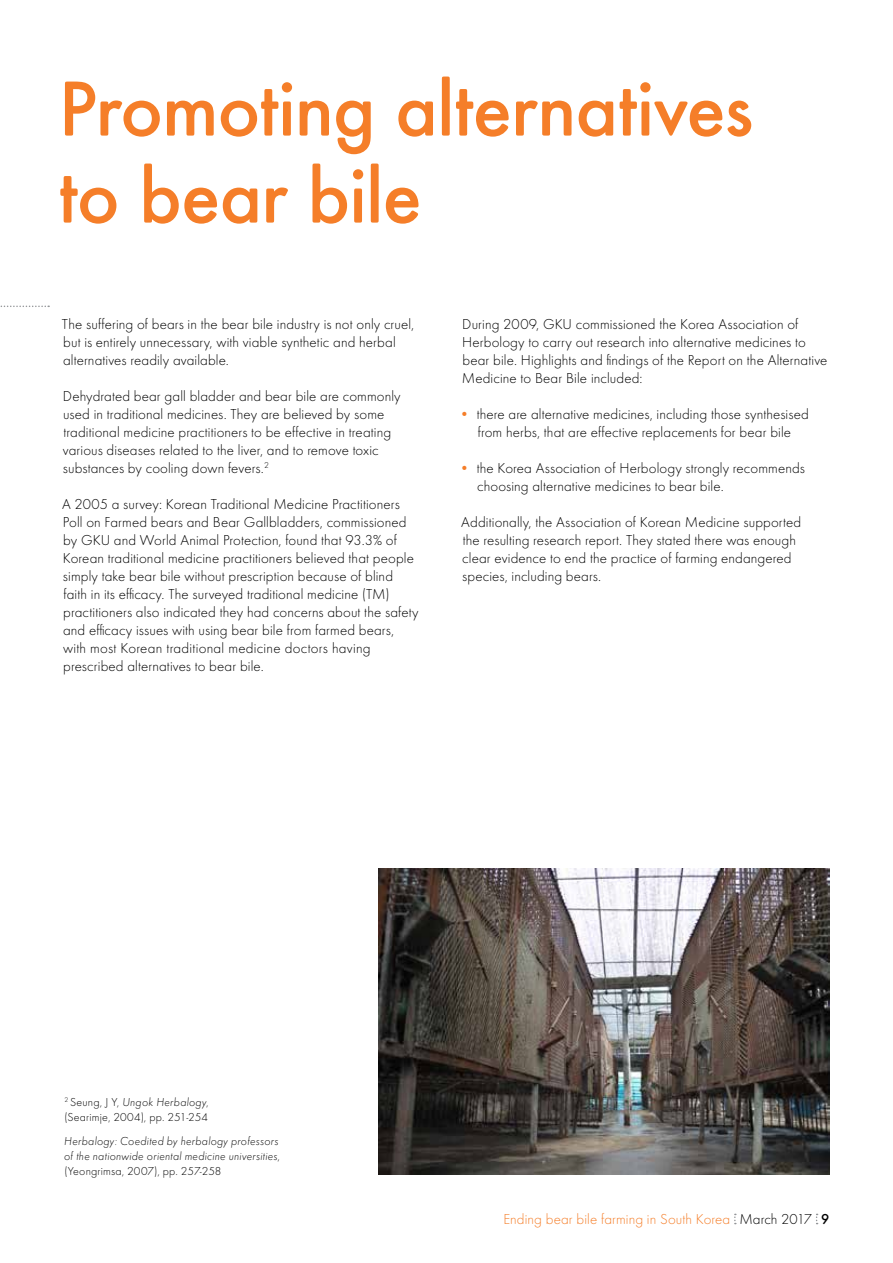
<style>
.page{position:relative;width:893px;height:1263px;background:#fff}
.page>*{position:absolute;margin:0;border:0;box-sizing:border-box;transform-origin:0 0}
.t1{font:500 81px/87px "Futura Round";letter-spacing:-.015em;color:#f57e29}
.t2{font:300 15px/18px "Futura Round";letter-spacing:.005em;color:#000}
.t3{font:300 15px "Futura Round";letter-spacing:.005em;color:#f57e29}
.t4{font:italic 300 12px/15px "Futura Round";letter-spacing:.015em;color:#000;text-align:justify}
.t5{font:300 12px/15px "Futura Round";letter-spacing:.015em;color:#000}
.s1{font-weight:500;color:#f57e29}
.s2{font-style:italic}
.s3{font-style:normal}
.s4{color:#000}
.s5{font-weight:500;color:#000}
</style>
<div class="page">
<img style="left:378px;top:869px;width:451px;height:305px">
<svg style="left:0;top:306px;width:49px;height:1px"></svg>
<svg style="left:734px;top:1214px;width:2px;height:10px"></svg>
<svg style="left:816px;top:1214px;width:2px;height:10px"></svg>
<h1 class="t1" style="left:58px;top:59px;width:696px">Promoting alternatives to bear bile</h1>
<p class="t2" style="left:62px;top:314px;width:354px">The suffering of bears in the bear bile industry is not only cruel, but is entirely unnecessary, with viable synthetic and herbal alternatives readily available.</p>
<p class="t2" style="left:63px;top:386px;width:339px">Dehydrated bear gall bladder and bear bile are commonly used in traditional medicines. They are believed by some traditional medicine practitioners to be effective in treating various diseases related to the liver, and to remove toxic substances by cooling down fevers.<sup>2</sup></p>
<p class="t2" style="left:62px;top:494px;width:358px">A 2005 a survey: Korean Traditional Medicine Practitioners Poll on Farmed bears and Bear Gallbladders, commissioned by GKU and World Animal Protection, found that 93.3% of Korean traditional medicine practitioners believed that people simply take bear bile without prescription because of blind faith in its efficacy. The surveyed traditional medicine (TM) practitioners also indicated they had concerns about the safety and efficacy issues with using bear bile from farmed bears, with most Korean traditional medicine doctors having prescribed alternatives to bear bile.</p>
<p class="t2" style="left:462px;top:314px;width:367px">During 2009, GKU commissioned the Korea Association of Herbology to carry out research into alternative medicines to bear bile. Highlights and findings of the Report on the Alternative Medicine to Bear Bile included:</p>
<p class="t2" style="left:459px;top:404px;width:351px;text-align:center"><span class="s1">•</span> there are alternative medicines, including those synthesised from herbs, that are effective replacements for bear bile</p>
<p class="t2" style="left:477px;top:458px;width:329px;text-indent:-18px"><span class="s1">•</span> the Korea Association of Herbology strongly recommends choosing alternative medicines to bear bile.</p>
<p class="t2" style="left:461px;top:512px;width:341px">Additionally, the Association of Korean Medicine supported the resulting research report. They stated there was enough clear evidence to end the practice of farming endangered species, including bears.</p>
<p class="t5" style="left:64px;top:1094px;width:146px"><sup>2</sup> Seung, J Y, <span class="s2">Ungok Herbalogy</span>, (Searimje, 2004), pp. 251-254</p>
<p class="t4" style="left:64px;top:1133px;width:217px">Herbalogy: Coedited by herbalogy professors of the nationwide oriental medicine universities<span class="s3">, (Yeongrimsa, 2007), pp. 257-258</span></p>
<p class="t3" style="left:503px;top:1209px;width:327px">Ending bear bile farming in South Korea <span class="s4">March 2017</span> <span class="s5">9</span></p>
</div>
